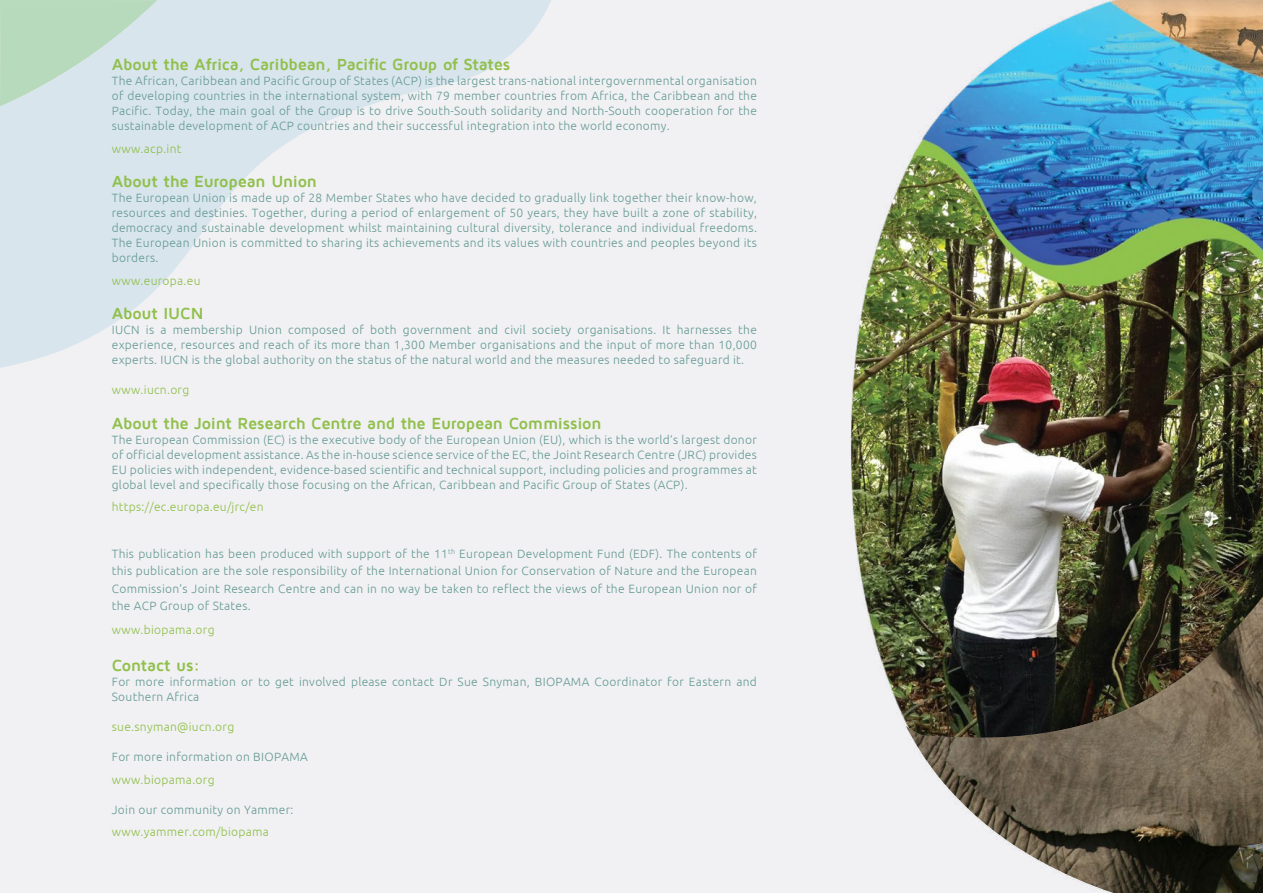
<style>
.page{position:relative;width:1263px;height:893px;background:#fff}
.page>*{position:absolute;margin:0;border:0;box-sizing:border-box;transform-origin:0 0}
.t1{font:700 16.5px "Maven Pro";letter-spacing:-.015em;color:#90bf4b}
.t2{font:300 12px/15px "Ubuntu";letter-spacing:.025em;color:#659a94;text-align:justify}
.t3{font:300 12px "Ubuntu";letter-spacing:.025em;color:#8ebe48}
</style>
<div class="page">
<div style="left:0;top:0;width:845px;height:893px;background:#f1f1f3"></div>
<svg style="left:0;top:0;width:551px;height:368px;fill:#d8e5ec"></svg>
<img style="left:845px;top:0;width:418px;height:893px">
<img style="left:906px;top:597px;width:357px;height:296px">
<h1 class="t1" style="left:112px;top:56px;width:400px">About the Africa, Caribbean, Pacific Group of States</h1>
<p class="t2" style="left:112px;top:73px;width:647px">The African, Caribbean and Pacific Group of States (ACP) is the largest trans-national intergovernmental organisation of developing countries in the international system, with 79 member countries from Africa, the Caribbean and the Pacific. Today, the main goal of the Group is to drive South-South solidarity and North-South cooperation for the sustainable development of ACP countries and their successful integration into the world economy.</p>
<p class="t3" style="left:112px;top:141px;width:71px">www.acp.int</p>
<h1 class="t1" style="left:112px;top:173px;width:207px">About the European Union</h1>
<p class="t2" style="left:112px;top:190px;width:647px">The European Union is made up of 28 Member States who have decided to gradually link together their know-how, resources and destinies. Together, during a period of enlargement of 50 years, they have built a zone of stability, democracy and sustainable development whilst maintaining cultural diversity, tolerance and individual freedoms.<br>The European Union is committed to sharing its achievements and its values with countries and peoples beyond its borders.</p>
<p class="t3" style="left:112px;top:273px;width:90px">www.europa.eu</p>
<h1 class="t1" style="left:112px;top:305px;width:93px">About IUCN</h1>
<p class="t2" style="left:112px;top:322px;width:647px">IUCN is a membership Union composed of both government and civil society organisations. It harnesses the experience, resources and reach of its more than 1,300 Member organisations and the input of more than 10,000 experts. IUCN is the global authority on the status of the natural world and the measures needed to safeguard it.</p>
<p class="t3" style="left:112px;top:383px;width:79px">www.iucn.org</p>
<h1 class="t1" style="left:112px;top:414px;width:491px">About the Joint Research Centre and the European Commission</h1>
<p class="t2" style="left:112px;top:431px;width:647px">The European Commission (EC) is the executive body of the European Union (EU), which is the world’s largest donor of official development assistance. As the in-house science service of the EC, the Joint Research Centre (JRC) provides EU policies with independent, evidence-based scientific and technical support, including policies and programmes at global level and specifically those focusing on the African, Caribbean and Pacific Group of States (ACP).</p>
<p class="t3" style="left:112px;top:500px;width:153px">https://ec.europa.eu/jrc/en</p>
<p class="t2" style="left:112px;top:545px;width:647px;line-height:17.1px">This publication has been produced with support of the 11<sup>th</sup> European Development Fund (EDF). The contents of this publication are the sole responsibility of the International Union for Conservation of Nature and the European Commission’s Joint Research Centre and can in no way be taken to reflect the views of the European Union nor of the ACP Group of States.</p>
<p class="t3" style="left:112px;top:623px;width:104px">www.biopama.org</p>
<h1 class="t1" style="left:112px;top:657px;width:90px">Contact us:</h1>
<p class="t2" style="left:112px;top:674px;width:647px">For more information or to get involved please contact Dr Sue Snyman, BIOPAMA Coordinator for Eastern and<br>Southern Africa</p>
<p class="t3" style="left:112px;top:720px;width:124px">sue.snyman@iucn.org</p>
<p class="t2" style="left:112px;top:749px;width:197px">For more information on BIOPAMA</p>
<p class="t3" style="left:112px;top:772px;width:104px">www.biopama.org</p>
<p class="t2" style="left:112px;top:801px;width:183px">Join our community on Yammer:</p>
<p class="t3" style="left:112px;top:825px;width:159px">www.yammer.com/biopama</p>
</div>
